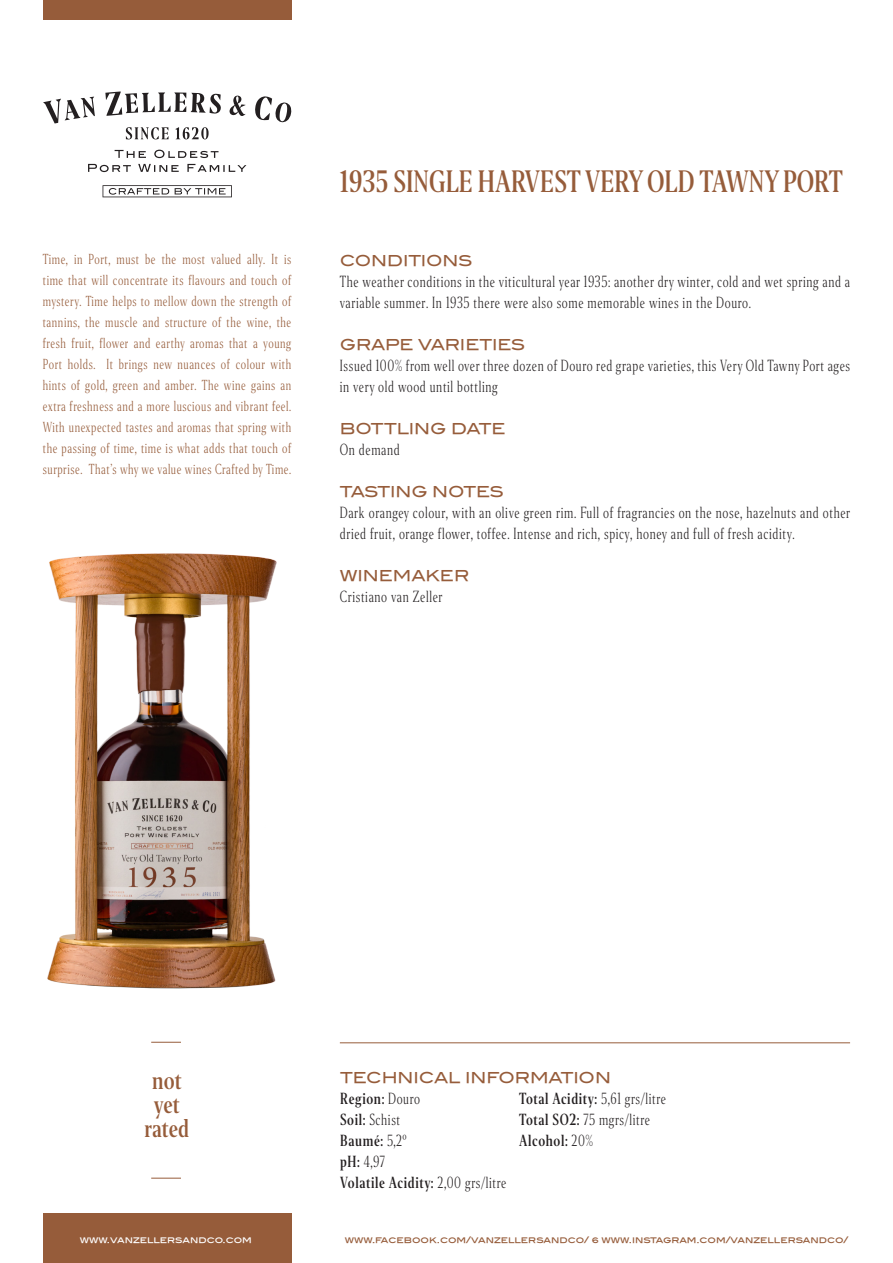
<style>
.page{position:relative;width:893px;height:1263px;background:#fff}
.page>*{position:absolute;margin:0;border:0;box-sizing:border-box;transform-origin:0 0}
.t1{font:500 28.8px "Editor Condensed";color:#965c3a}
.t2{font:500 24px/24px "Editor Condensed";color:#965c3a;text-align:center}
.t3{font:300 15px/21px "Editor Condensed";letter-spacing:.04em;color:#231f20}
.t4{font:500 15px "Editor Condensed";letter-spacing:.04em;color:#231f20}
.t5{font:15px "Blair Md ITCTT Medium";letter-spacing:-.01em;color:#965c3a}
.t6{font:300 13.5px/21px "Editor Condensed";letter-spacing:.04em;color:#965c3a;text-align:justify}
.t7{font:9px "Blair Md ITCTT Medium";letter-spacing:-.005em;color:#965c3a}
.t8{font:9px "Blair Md ITCTT Medium";letter-spacing:-.005em;color:#fff}
.s1{font-weight:300}
.s2{font-weight:500}
</style>
<div class="page">
<div style="left:43px;top:1213px;width:248px;height:50px;background:#965c3a"></div>
<hr style="left:151px;top:1042px;width:30px;height:1px;background:#965c3a">
<hr style="left:151px;top:1178px;width:30px;height:1px;background:#965c3a">
<svg style="left:43px;top:91px;width:249px;height:81px"></svg>
<svg style="left:103px;top:185px;width:129px;height:12px"></svg>
<div style="left:43px;top:0;width:248px;height:19px;background:#965c3a"></div>
<hr style="left:340px;top:1042px;width:510px;height:1px;background:#965c3a">
<img style="left:47px;top:553px;width:230px;height:436px">
<p class="t6" style="left:43px;top:249px;width:250px">Time, in Port, must be the most valued ally. It is time that will concentrate its flavours and touch of mystery. Time helps to mellow down the strength of tannins, the muscle and structure of the wine, the fresh fruit, flower and earthy aromas that a young Port holds. It brings new nuances of colour with hints of gold, green and amber. The wine gains an extra freshness and a more luscious and vibrant feel.<br>With unexpected tastes and aromas that spring with the passing of time, time is what adds that touch of surprise. That’s why we value wines Crafted by Time.</p>
<p class="t1" style="left:340px;top:163px;width:504px">1935 SINGLE HARVEST VERY OLD TAWNY PORT</p>
<p class="t5" style="left:340px;top:251px;width:134px">CONDITIONS</p>
<p class="t3" style="left:340px;top:271px;width:512px">The weather conditions in the viticultural year 1935: another dry winter, cold and wet spring and a variable summer. In 1935 there were also some memorable wines in the Douro.</p>
<p class="t5" style="left:340px;top:335px;width:187px">GRAPE VARIETIES</p>
<p class="t3" style="left:340px;top:355px;width:512px">Issued 100% from well over three dozen of Douro red grape varieties, this Very Old Tawny Port ages in very old wood until bottling</p>
<p class="t5" style="left:340px;top:419px;width:167px">BOTTLING DATE</p>
<p class="t3" style="left:340px;top:439px;width:61px">On demand</p>
<p class="t5" style="left:340px;top:482px;width:165px">TASTING NOTES</p>
<p class="t3" style="left:340px;top:502px;width:512px">Dark orangey colour, with an olive green rim. Full of fragrancies on the nose, hazelnuts and other dried fruit, orange flower, toffee. Intense and rich, spicy, honey and full of fresh acidity.</p>
<p class="t5" style="left:340px;top:566px;width:131px">WINEMAKER</p>
<p class="t3" style="left:340px;top:586px;width:104px">Cristiano van Zeller</p>
<p class="t2" style="left:152px;top:1068px;width:31px">not</p>
<p class="t2" style="left:145px;top:1092px;width:46px">yet rated</p>
<p class="t5" style="left:340px;top:1068px;width:272px">TECHNICAL INFORMATION</p>
<p class="t4" style="left:340px;top:1088px;width:81px">Region: <span class="s1">Douro</span></p>
<p class="t3" style="left:340px;top:1109px;width:62px"><span class="s2">Soil:</span> Schist</p>
<p class="t4" style="left:340px;top:1130px;width:68px">Baumé: <span class="s1">5,2º</span></p>
<p class="t3" style="left:340px;top:1151px;width:46px"><span class="s2">pH:</span> 4,97</p>
<p class="t4" style="left:340px;top:1172px;width:168px">Volatile Acidity: <span class="s1">2,00 grs/litre</span></p>
<p class="t4" style="left:519px;top:1088px;width:148px">Total Acidity: <span class="s1">5,61 grs/litre</span></p>
<p class="t3" style="left:519px;top:1109px;width:132px"><span class="s2">Total SO2:</span> 75 mgrs/litre</p>
<p class="t4" style="left:519px;top:1130px;width:75px">Alcohol: <span class="s1">20%</span></p>
<p class="t8" style="left:80px;top:1234px;width:174px">www.vanzellersandco.com</p>
<p class="t7" style="left:345px;top:1234px;width:505px">www.facebook.com/vanzellersandco/ | www.instagram.com/vanzellersandco/</p>
</div>
